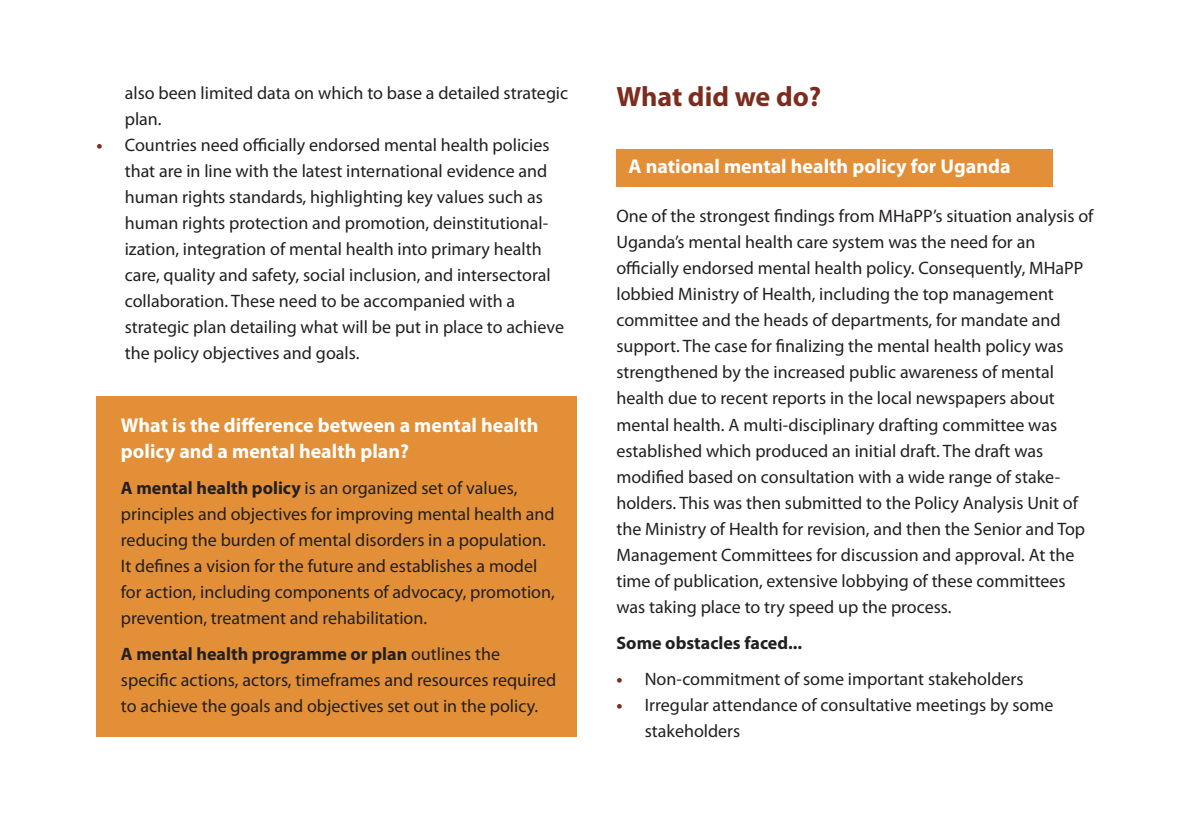
<style>
.page{position:relative;width:1191px;height:840px;background:#fff}
.page>*{position:absolute;margin:0;border:0;box-sizing:border-box;transform-origin:0 0}
.t1{font:700 28px "Myriad Pro";color:#7c2d1e}
.t2{font:700 20px/26px "Myriad Pro";color:#fff}
.t3{font:18px/26px "Myriad Pro";color:#231f20}
.t4{font:700 18px "Myriad Pro";color:#231f20}
.s1{font-weight:700;color:#7c2d1e}
.s2{font-weight:700}
</style>
<div class="page">
<div style="left:96px;top:396px;width:480px;height:340px;background:#e28f37"></div>
<div style="left:616px;top:149px;width:436px;height:37px;background:#e28f37"></div>
<p class="t3" style="left:125px;top:81px;width:445px">also been limited data on which to base a detailed strategic plan.</p>
<p class="t3" style="left:125px;top:133px;width:441px;text-indent:-28px"><span class="s1">•</span> Countries need officially endorsed mental health policies that are in line with the latest international evidence and human rights standards, highlighting key values such as human rights protection and promotion, deinstitutional&shy;ization, integration of mental health into primary health care, quality and safety, social inclusion, and intersectoral collaboration. These need to be accompanied with a strategic plan detailing what will be put in place to achieve the policy objectives and goals.</p>
<p class="t2" style="left:121px;top:413px;width:419px">What is the difference between a mental health policy and a mental health plan?</p>
<p class="t3" style="left:121px;top:476px;width:435px"><span class="s2">A mental health policy</span> is an organized set of values, principles and objectives for improving mental health and reducing the burden of mental disorders in a population.<br>It defines a vision for the future and establishes a model for action, including components of advocacy, promotion, prevention, treatment and rehabilitation.</p>
<p class="t3" style="left:121px;top:642px;width:437px"><span class="s2">A mental health programme or plan</span> outlines the specific actions, actors, timeframes and resources required to achieve the goals and objectives set out in the policy.</p>
<h1 class="t1" style="left:616px;top:86px;width:206px">What did we do?</h1>
<p class="t2" style="left:628px;top:154px;width:383px">A national mental health policy for Uganda</p>
<p class="t3" style="left:616px;top:204px;width:478px">One of the strongest findings from MHaPP’s situation analysis of Uganda’s mental health care system was the need for an officially endorsed mental health policy. Consequently, MHaPP lobbied Ministry of Health, including the top management committee and the heads of departments, for mandate and support. The case for finalizing the mental health policy was strengthened by the increased public awareness of mental health due to recent reports in the local newspapers about mental health. A multi-disciplinary drafting committee was established which produced an initial draft. The draft was modified based on consultation with a wide range of stake&shy;holders. This was then submitted to the Policy Analysis Unit of the Ministry of Health for revision, and then the Senior and Top Management Committees for discussion and approval. At the time of publication, extensive lobbying of these committees was taking place to try speed up the process.</p>
<p class="t4" style="left:616px;top:635px;width:187px">Some obstacles faced...</p>
<p class="t3" style="left:616px;top:666px;width:408px"><span class="s1">•</span> Non-commitment of some important stakeholders</p>
<p class="t3" style="left:645px;top:692px;width:410px;text-indent:-28px"><span class="s1">•</span> Irregular attendance of consultative meetings by some stakeholders</p>
</div>
